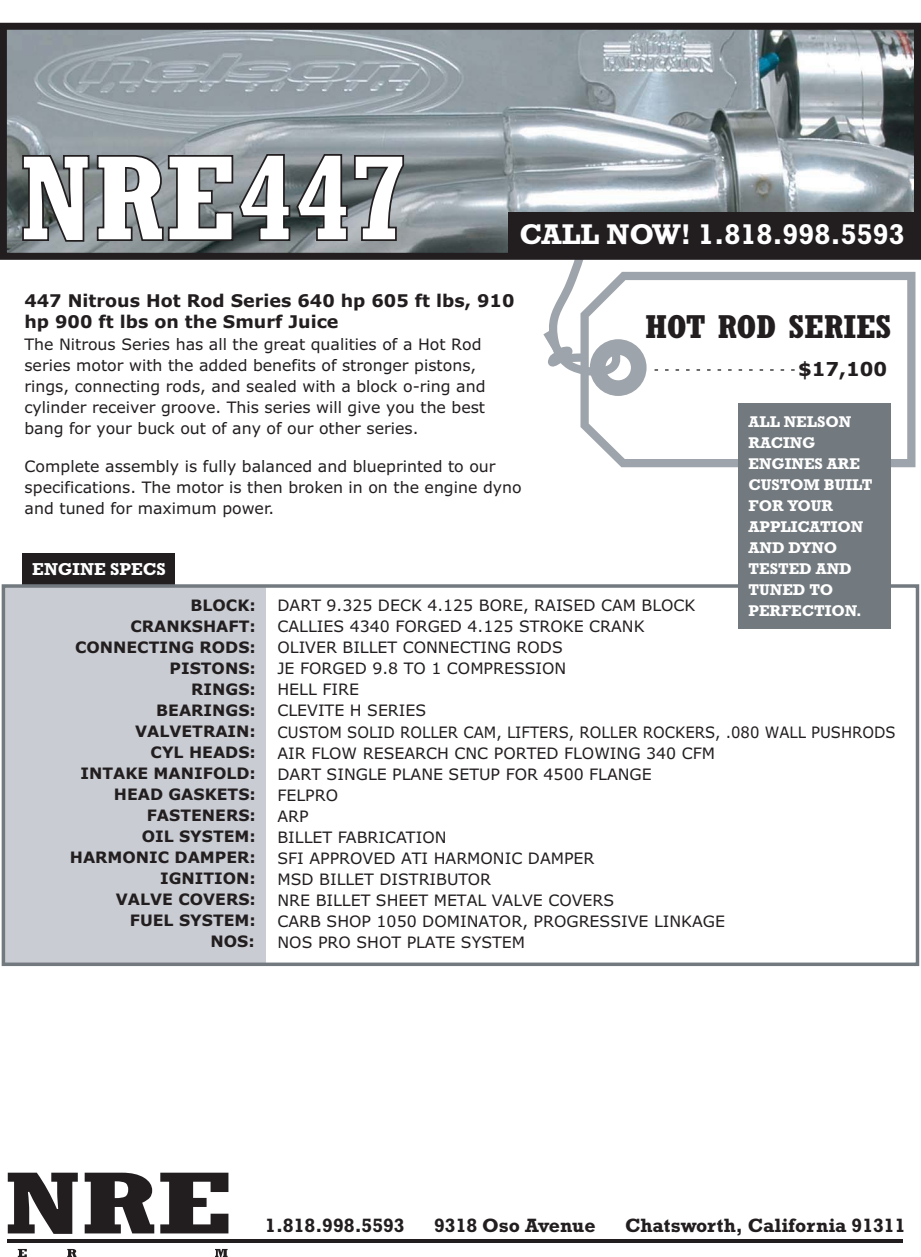
<style>
.page{position:relative;width:921px;height:1257px;background:#fff}
.page>*{position:absolute;margin:0;border:0;box-sizing:border-box;transform-origin:0 0}
.t1{font:700 condensed 120.05px "Rockwell";color:#fff;scale:1.12 1}
.t2{font:700 condensed 32.55px "Rockwell";color:#221e1f;scale:1.12 1}
.t3{font:700 28.88px "Rockwell";color:#fff}
.t4{font:700 19.6px "Rockwell";color:#221e1f}
.t5{font:700 19.25px "Verdana";color:#221e1f}
.t6{font:700 17.5px/21px "Verdana";color:#221e1f}
.t7{font:700 17.5px "Rockwell";color:#fff}
.t8{font:15.75px/21px "Verdana";color:#221e1f}
.t9{font:700 15.75px/21px "Verdana";color:#221e1f;text-align:right}
.t10{font:700 15.75px/21px "Rockwell";color:#fff}
</style>
<div class="page">
<svg style="left:580px;top:272px;width:335px;height:195px"></svg>
<div style="left:589px;top:339px;width:57px;height:57px;background:#9ea4ab;border-radius:50%"></div>
<div style="left:605px;top:355px;width:26px;height:25px;background:#fff;border-radius:50%"></div>
<svg style="left:543px;top:260px;width:78px;height:120px"></svg>
<img style="left:8px;top:31px;width:904px;height:221px">
<svg style="left:654px;top:369px;width:140px;height:1px"></svg>
<svg style="left:18px;top:1249px;width:9px;height:7px"></svg>
<svg style="left:67px;top:1249px;width:9px;height:7px"></svg>
<svg style="left:215px;top:1249px;width:12px;height:7px"></svg>
<svg style="left:8px;top:1172px;width:70px;height:61px"></svg>
<svg style="left:85px;top:1172px;width:69px;height:61px"></svg>
<svg style="left:160px;top:1172px;width:68px;height:61px"></svg>
<hr style="left:8px;top:1239px;width:895px;height:3px;background:#221e1f">
<div style="left:0;top:23px;width:920px;height:237px;border:7px solid #221e1f"></div>
<div style="left:508px;top:212px;width:410px;height:45px;background:#221e1f"></div>
<div style="left:22px;top:552px;width:153px;height:33px;background:#221e1f"></div>
<div style="left:3px;top:586px;width:263px;height:378px;background:#c9ccd2"></div>
<div style="left:2px;top:584px;width:917px;height:381px;border:4px solid #737a7f"></div>
<div style="left:738px;top:403px;width:152px;height:225px;background:#737a7f"></div>
<h1 class="t1" style="left:19px;top:128px;width:350px">NRE447</h1>
<h3 class="t3" style="left:519px;top:225px;width:387px">CALL NOW! 1.818.998.5593</h3>
<p class="t6" style="left:24px;top:291px;width:491px">447 Nitrous Hot Rod Series 640 hp 605 ft lbs, 910 hp 900 ft lbs on the Smurf Juice</p>
<p class="t8" style="left:24px;top:334px;width:462px">The Nitrous Series has all the great qualities of a Hot Rod series motor with the added benefits of stronger pistons, rings, connecting rods, and sealed with a block o-ring and cylinder receiver groove. This series will give you the best bang for your buck out of any of our other series.</p>
<p class="t8" style="left:25px;top:457px;width:498px">Complete assembly is fully balanced and blueprinted to our specifications. The motor is then broken in on the engine dyno and tuned for maximum power.</p>
<p class="t7" style="left:32px;top:563px;width:135px">ENGINE SPECS</p>
<h2 class="t2" style="left:645px;top:308px;width:221px">HOT ROD SERIES</h2>
<p class="t5" style="left:798px;top:358px;width:91px">$17,100</p>
<p class="t10" style="left:748px;top:413px;width:126px">ALL NELSON<br>RACING<br>ENGINES ARE<br>CUSTOM BUILT<br>FOR YOUR<br>APPLICATION<br>AND DYNO<br>TESTED AND<br>TUNED TO</p>
<p class="t9" style="left:190px;top:595px;width:67px">BLOCK:</p>
<p class="t10" style="left:748px;top:602px;width:115px">PERFECTION.</p>
<p class="t9" style="left:70px;top:616px;width:187px">CRANKSHAFT:<br>CONNECTING RODS:<br>PISTONS:<br>RINGS:<br>BEARINGS:<br>VALVETRAIN:<br>CYL HEADS:<br>INTAKE MANIFOLD:<br>HEAD GASKETS:<br>FASTENERS:<br>OIL SYSTEM:<br>HARMONIC DAMPER:<br>IGNITION:<br>VALVE COVERS:<br>FUEL SYSTEM:<br>NOS:</p>
<p class="t8" style="left:277px;top:596px;width:619px">DART 9.325 DECK 4.125 BORE, RAISED CAM BLOCK<br>CALLIES 4340 FORGED 4.125 STROKE CRANK<br>OLIVER BILLET CONNECTING RODS<br>JE FORGED 9.8 TO 1 COMPRESSION<br>HELL FIRE<br>CLEVITE H SERIES<br>CUSTOM SOLID ROLLER CAM, LIFTERS, ROLLER ROCKERS, .080 WALL PUSHRODS<br>AIR FLOW RESEARCH CNC PORTED FLOWING 340 CFM<br>DART SINGLE PLANE SETUP FOR 4500 FLANGE<br>FELPRO<br>ARP<br>BILLET FABRICATION<br>SFI APPROVED ATI HARMONIC DAMPER<br>MSD BILLET DISTRIBUTOR<br>NRE BILLET SHEET METAL VALVE COVERS<br>CARB SHOP 1050 DOMINATOR, PROGRESSIVE LINKAGE</p>
<p class="t8" style="left:277px;top:932px;width:249px">NOS PRO SHOT PLATE SYSTEM</p>
<p class="t4" style="left:265px;top:1218px;width:141px">1.818.998.5593</p>
<p class="t4" style="left:434px;top:1218px;width:163px">9318 Oso Avenue</p>
<p class="t4" style="left:625px;top:1218px;width:282px">Chatsworth, California 91311</p>
</div>
